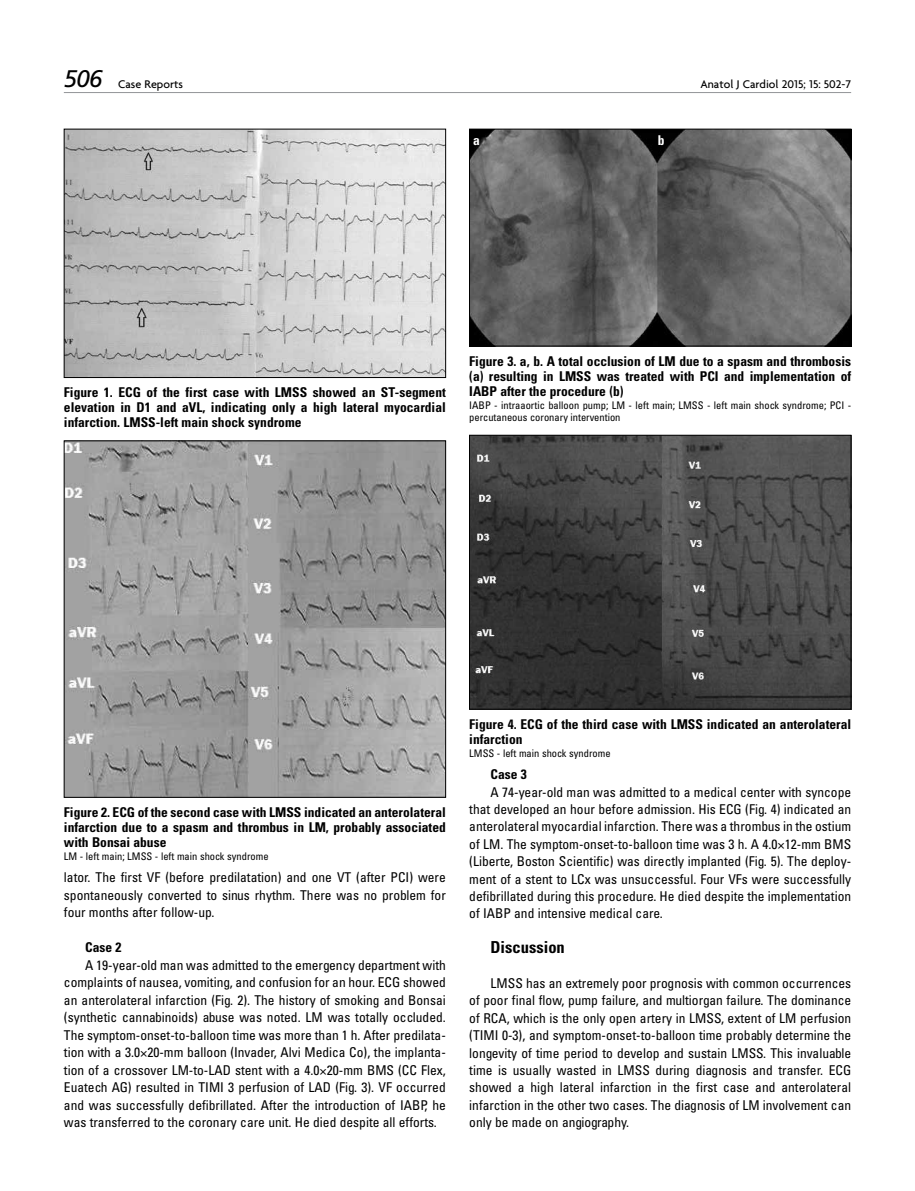
<style>
.page{position:relative;width:915px;height:1191px;background:#fff}
.page>*{position:absolute;margin:0;border:0;box-sizing:border-box;transform-origin:0 0}
.t1{font:16.5px "Univers Cond Bd Tr";color:#000}
.t2{font:13.5px/17.4px "Univers Condensed Tr";color:#000;text-align:justify}
.t3{font:13.5px/15px "Univers Cond Bd Tr";color:#000;text-align:justify}
.t4{font:13.5px "Univers Cond Bd Tr";color:#fff}
.t5{font:500 12px "Firma";color:#000}
.t6{font:10.5px/12.8px "Univers Condensed Tr";color:#000}
.s1{font-family:"Frutiger Italic Tr";font-weight:400;font-size:24px}
</style>
<div class="page">
<img style="left:66px;top:131px;width:377px;height:245px">
<div style="left:64px;top:129px;width:381px;height:249px;border:1px solid #000"></div>
<img style="left:66px;top:442px;width:377px;height:353px">
<div style="left:64px;top:440px;width:381px;height:357px;border:1px solid #000"></div>
<img style="left:471px;top:131px;width:377px;height:213px">
<div style="left:469px;top:129px;width:381px;height:217px;border:1px solid #000"></div>
<img style="left:471px;top:437px;width:377px;height:270px">
<div style="left:469px;top:435px;width:381px;height:274px;border:1px solid #000"></div>
<hr style="left:64px;top:92px;width:786px;height:1px;background:#939598">
<p class="t5" style="left:64px;top:77px;width:121px"><span class="s1">506</span> Case Reports</p>
<p class="t5" style="left:700px;top:77px;width:152px">Anatol J Cardiol 2015; 15: 502-7</p>
<p class="t4" style="left:473px;top:132px;width:8px">a</p>
<p class="t4" style="left:657px;top:132px;width:8px">b</p>
<p class="t3" style="left:64px;top:385px;width:383px">Figure 1. ECG of the first case with LMSS showed an ST-segment elevation in D1 and aVL, indicating only a high lateral myocardial infarction. LMSS-left main shock syndrome</p>
<p class="t3" style="left:469px;top:353px;width:383px">Figure 3. a, b. A total occlusion of LM due to a spasm and thrombosis (a) resulting in LMSS was treated with PCI and implementation of IABP after the procedure (b)</p>
<p class="t6" style="left:469px;top:398px;width:383px">IABP - intraaortic balloon pump; LM - left main; LMSS - left main shock syndrome; PCI - percutaneous coronary intervention</p>
<p class="t3" style="left:64px;top:804px;width:383px">Figure 2. ECG of the second case with LMSS indicated an anterolateral infarction due to a spasm and thrombus in LM, probably associated with Bonsai abuse</p>
<p class="t6" style="left:64px;top:849px;width:206px">LM - left main; LMSS - left main shock syndrome</p>
<p class="t2" style="left:64px;top:868px;width:383px">lator. The first VF (before predilatation) and one VT (after PCI) were spontaneously converted to sinus rhythm. There was no problem for four months after follow-up.</p>
<p class="t3" style="left:85px;top:939px;width:38px">Case 2</p>
<p class="t2" style="left:64px;top:956px;width:383px;text-indent:21px">A 19-year-old man was admitted to the emergency department with complaints of nausea, vomiting, and confusion for an hour. ECG showed an anterolateral infarction (Fig. 2). The history of smoking and Bonsai (synthetic cannabinoids) abuse was noted. LM was totally occluded.<br>The symptom-onset-to-balloon time was more than 1 h. After predilata&shy;tion with a 3.0 20-mm balloon (Invader, Alvi Medica Co), the implanta&shy;tion of a crossover LM-to-LAD stent with a 4.0 20-mm BMS (CC Flex, Euatech AG) resulted in TIMI 3 perfusion of LAD (Fig. 3). VF occurred and was successfully defibrillated. After the introduction of IABP, he was transferred to the coronary care unit. He died despite all efforts.</p>
<p class="t3" style="left:469px;top:716px;width:383px">Figure 4. ECG of the third case with LMSS indicated an anterolateral infarction</p>
<p class="t6" style="left:469px;top:746px;width:143px">LMSS - left main shock syndrome</p>
<p class="t3" style="left:490px;top:766px;width:38px">Case 3</p>
<p class="t2" style="left:469px;top:782px;width:383px;text-indent:21px">A 74-year-old man was admitted to a medical center with syncope that developed an hour before admission. His ECG (Fig. 4) indicated an anterolateral myocardial infarction. There was a thrombus in the ostium of LM. The symptom-onset-to-balloon time was 3 h. A 4.0 12-mm BMS (Liberte, Boston Scientific) was directly implanted (Fig. 5). The deploy&shy;ment of a stent to LCx was unsuccessful. Four VFs were successfully defibrillated during this procedure. He died despite the implementation of IABP and intensive medical care.</p>
<p class="t1" style="left:490px;top:937px;width:76px">Discussion</p>
<p class="t2" style="left:469px;top:974px;width:383px;text-indent:21px">LMSS has an extremely poor prognosis with common occurrences of poor final flow, pump failure, and multiorgan failure. The dominance of RCA, which is the only open artery in LMSS, extent of LM perfusion (TIMI 0-3), and symptom-onset-to-balloon time probably determine the longevity of time period to develop and sustain LMSS. This invaluable time is usually wasted in LMSS during diagnosis and transfer. ECG showed a high lateral infarction in the first case and anterolateral infarction in the other two cases. The diagnosis of LM involvement can only be made on angiography.</p>
</div>
